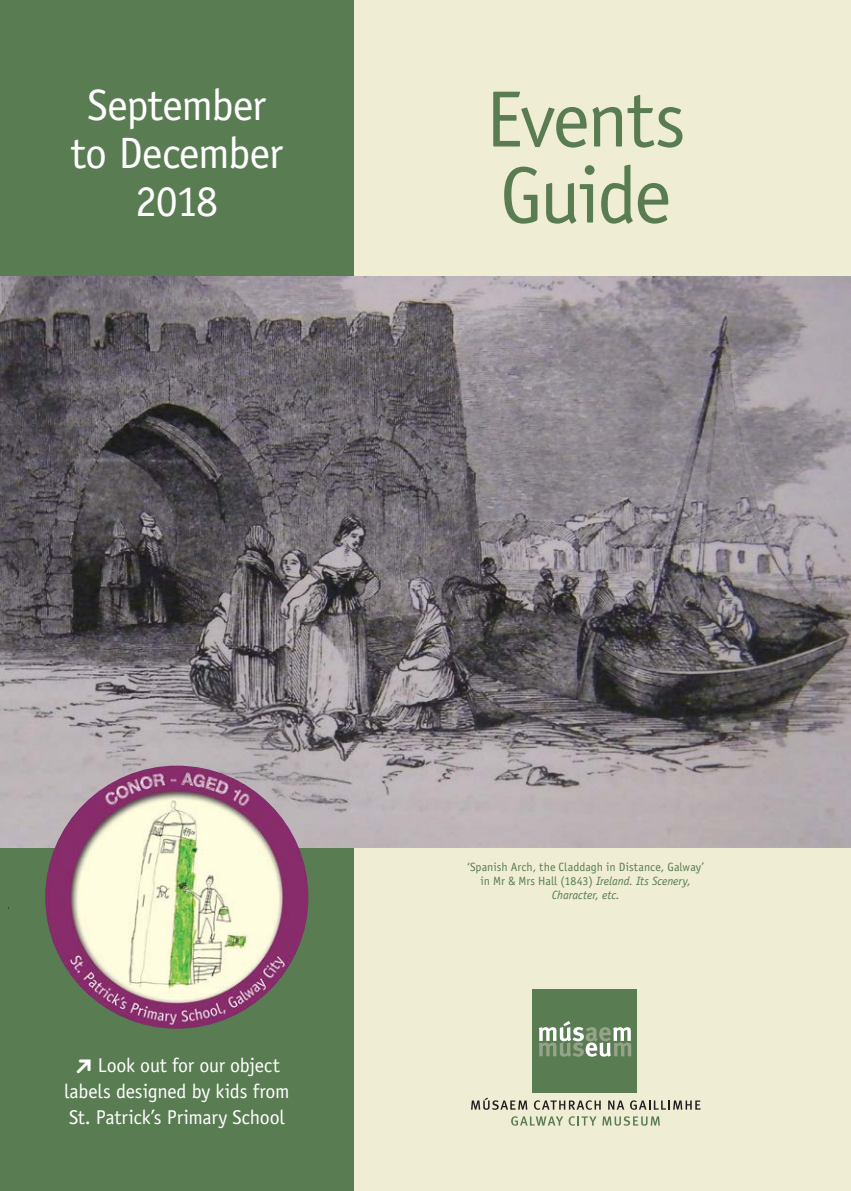
<style>
.page{position:relative;width:851px;height:1191px;background:#fff}
.page>*{position:absolute;margin:0;border:0;box-sizing:border-box;transform-origin:0 0}
.Page_Header{font:80px/76px "Officina Sans";letter-spacing:-.035em;color:#5a7c52}
.Page_Header-2{font:44px/48px "Officina Sans";letter-spacing:-.025em;color:#fff;text-align:center}
.Captions{font:20px/26px "Officina Sans";letter-spacing:-.01em;color:#fff;text-align:center}
.Captions-2{font:12px/14px "Officina Sans";letter-spacing:.005em;color:#5a7c52;text-align:center}
.s1{font-family:"DIN Round OT";font-weight:900}
.s2{font-style:italic}
</style>
<div class="page">
<div style="left:351px;top:0;width:499px;height:1191px;background:#efedd3"></div>
<div style="left:0;top:0;width:353px;height:1191px;background:#5a7c52"></div>
<img style="left:0;top:277px;width:850px;height:570px">
<div style="left:532px;top:988px;width:104px;height:104px;background:#5a7c52"></div>
<svg style="left:539px;top:1021px;width:92px;height:35px"></svg>
<svg style="left:471px;top:1097px;width:56px;height:12px"></svg>
<svg style="left:534px;top:1100px;width:66px;height:9px"></svg>
<svg style="left:608px;top:1100px;width:16px;height:9px"></svg>
<svg style="left:630px;top:1100px;width:70px;height:9px"></svg>
<svg style="left:511px;top:1116px;width:85px;height:9px"></svg>
<svg style="left:602px;top:1116px;width:57px;height:9px"></svg>
<img style="left:45px;top:765px;width:263px;height:263px;border-radius:131px">
<p class="Page_Header-2" style="left:71px;top:81px;width:214px">September to December</p>
<p class="Page_Header-2" style="left:135px;top:177px;width:84px">2018</p>
<p class="Page_Header" style="left:485px;top:82px;width:202px">Events<br>Guide</p>
<p class="Captions" style="left:64px;top:1052px;width:227px"><span class="s1">↗</span> Look out for our object labels designed by kids from<br>St. Patrick’s Primary School</p>
<p class="Captions-2" style="left:467px;top:860px;width:238px">‘Spanish Arch, the Claddagh in Distance, Galway’ in Mr &amp; Mrs Hall (1843) <span class="s2">Ireland. Its Scenery,<br>Character, etc.</span></p>
</div>
